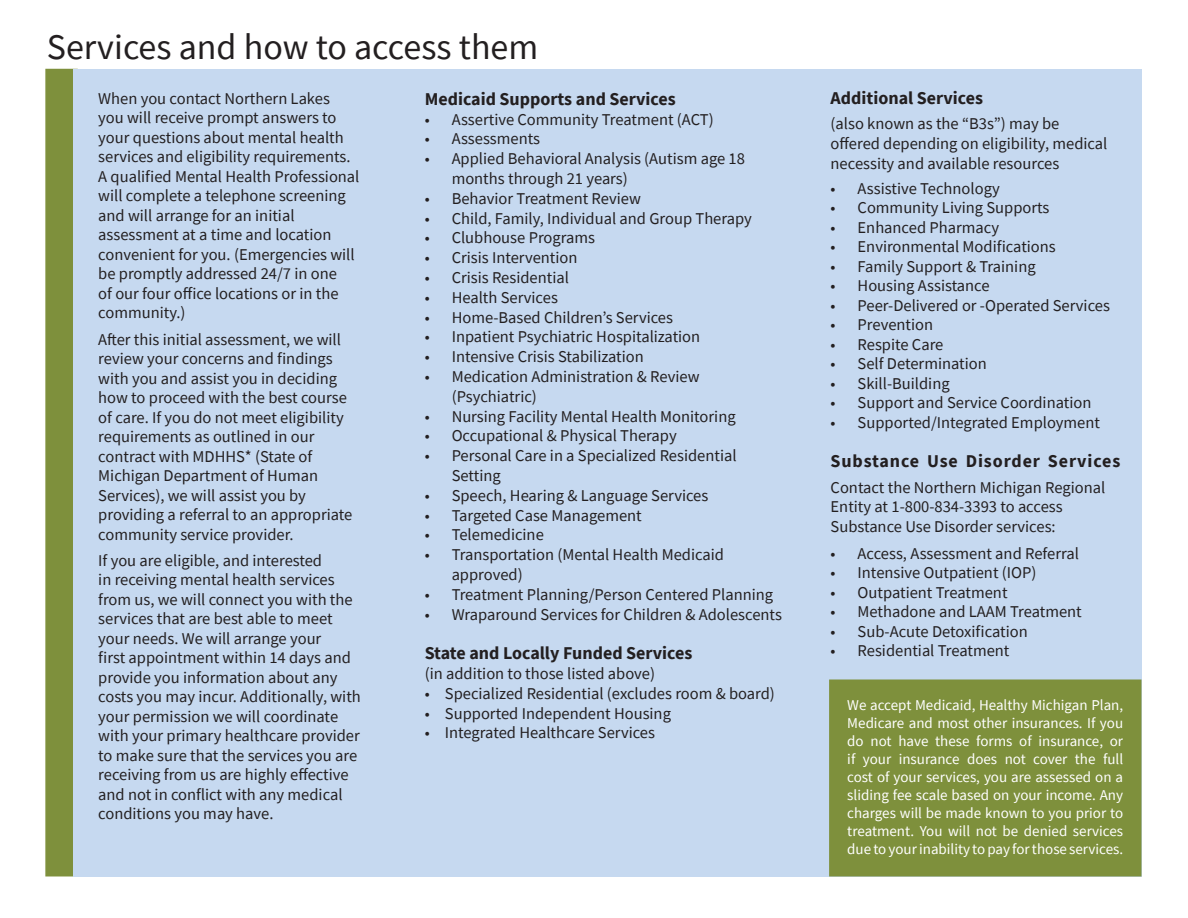
<style>
.page{position:relative;width:1188px;height:918px;background:#fff}
.page>*{position:absolute;margin:0;border:0;box-sizing:border-box;transform-origin:0 0}
.Main_Headline{font:36px "Source Sans Pro";color:#231f20}
.Subhead_2{font:700 18px "Source Sans Pro";color:#231f20}
.Subhead_2-2{font:700 18px "Source Sans Pro";letter-spacing:.05em;color:#231f20}
.List{font:700 18px "Source Sans Pro";color:#231f20}
.Body_text{font:16.5px/19.5px "Source Sans Pro";color:#231f20}
.List-2{font:16.5px/19.8px "Source Sans Pro";color:#231f20}
.Subhead_2-3{font:16.5px/19.8px "Source Sans Pro";color:#231f20}
.t1{font:15px/18px "Source Sans Pro";color:#fff;text-align:justify}
</style>
<div class="page">
<div style="left:45px;top:69px;width:33px;height:807px;background:#7e903c;border:2px solid #7e903c"></div>
<div style="left:73px;top:69px;width:1069px;height:807px;background:#c6d9f0"></div>
<div style="left:829px;top:680px;width:313px;height:196px;background:#7e903c;border:2px solid #7e903c"></div>
<p class="Main_Headline" style="left:47px;top:24px;width:493px">Services and how to access them</p>
<p class="Body_text" style="left:98px;top:89px;width:263px">When you contact Northern Lakes you will receive prompt answers to your questions about mental health services and eligibility requirements.<br>A qualified Mental Health Professional will complete a telephone screening and will arrange for an initial assessment at a time and location convenient for you. (Emergencies will be promptly addressed 24/7 in one<br>of our four office locations or in the community.)</p>
<p class="Body_text" style="left:98px;top:329px;width:256px">After this initial assessment, we will review your concerns and findings with you and assist you in deciding how to proceed with the best course of care. If you do not meet eligibility requirements as outlined in our contract with MDHHS* (State of Michigan Department of Human Services), we will assist you by providing a referral to an appropriate community service provider.</p>
<p class="Body_text" style="left:98px;top:551px;width:264px">If you are eligible, and interested<br>in receiving mental health services from us, we will connect you with the services that are best able to meet your needs. We will arrange your<br>first appointment within 14 days and provide you information about any costs you may incur. Additionally, with your permission we will coordinate with your primary healthcare provider to make sure that the services you are receiving from us are highly effective and not in conflict with any medical conditions you may have.</p>
<p class="List" style="left:425px;top:87px;width:253px">Medicaid Supports and Services</p>
<p class="List-2" style="left:425px;top:109px;width:291px">• Assertive Community Treatment (ACT)</p>
<p class="List-2" style="left:425px;top:129px;width:117px">• Assessments</p>
<p class="List-2" style="left:452px;top:149px;width:295px;text-indent:-27px">• Applied Behavioral Analysis (Autism age 18 months through 21 years)</p>
<p class="List-2" style="left:425px;top:188px;width:218px">• Behavior Treatment Review</p>
<p class="List-2" style="left:425px;top:208px;width:329px">• Child, Family, Individual and Group Therapy</p>
<p class="List-2" style="left:425px;top:228px;width:172px">• Clubhouse Programs</p>
<p class="List-2" style="left:425px;top:248px;width:154px">• Crisis Intervention</p>
<p class="List-2" style="left:425px;top:268px;width:146px">• Crisis Residential</p>
<p class="List-2" style="left:425px;top:287px;width:135px">• Health Services</p>
<p class="List-2" style="left:425px;top:307px;width:250px">• Home-Based Children’s Services</p>
<p class="List-2" style="left:425px;top:327px;width:277px">• Inpatient Psychiatric Hospitalization</p>
<p class="List-2" style="left:425px;top:347px;width:221px">• Intensive Crisis Stabilization</p>
<p class="List-2" style="left:452px;top:367px;width:249px;text-indent:-27px">• Medication Administration &amp; Review (Psychiatric)</p>
<p class="List-2" style="left:425px;top:406px;width:313px">• Nursing Facility Mental Health Monitoring</p>
<p class="List-2" style="left:425px;top:426px;width:254px">• Occupational &amp; Physical Therapy</p>
<p class="List-2" style="left:452px;top:446px;width:286px;text-indent:-27px">• Personal Care in a Specialized Residential<br>Setting</p>
<p class="List-2" style="left:425px;top:485px;width:285px">• Speech, Hearing &amp; Language Services</p>
<p class="List-2" style="left:425px;top:505px;width:219px">• Targeted Case Management</p>
<p class="List-2" style="left:425px;top:525px;width:121px">• Telemedicine</p>
<p class="List-2" style="left:452px;top:545px;width:274px;text-indent:-27px">• Transportation (Mental Health Medicaid approved)</p>
<p class="List-2" style="left:425px;top:584px;width:350px">• Treatment Planning/Person Centered Planning</p>
<p class="List-2" style="left:425px;top:604px;width:359px">• Wraparound Services for Children &amp; Adolescents</p>
<p class="Subhead_2" style="left:425px;top:641px;width:269px">State and Locally Funded Services</p>
<p class="Subhead_2-3" style="left:425px;top:664px;width:232px">(in addition to those listed above)</p>
<p class="List-2" style="left:425px;top:683px;width:352px">• Specialized Residential (excludes room &amp; board)</p>
<p class="List-2" style="left:425px;top:703px;width:248px">• Supported Independent Housing</p>
<p class="List-2" style="left:425px;top:723px;width:232px">• Integrated Healthcare Services</p>
<p class="Subhead_2" style="left:831px;top:86px;width:154px">Additional Services</p>
<p class="Subhead_2-3" style="left:831px;top:114px;width:278px">(also known as the “B3s”) may be offered depending on eligibility, medical necessity and available resources</p>
<p class="List-2" style="left:831px;top:178px;width:171px">• Assistive Technology</p>
<p class="List-2" style="left:831px;top:198px;width:220px">• Community Living Supports</p>
<p class="List-2" style="left:831px;top:217px;width:170px">• Enhanced Pharmacy</p>
<p class="List-2" style="left:831px;top:237px;width:227px">• Environmental Modifications</p>
<p class="List-2" style="left:831px;top:256px;width:207px">• Family Support &amp; Training</p>
<p class="List-2" style="left:831px;top:276px;width:161px">• Housing Assistance</p>
<p class="List-2" style="left:831px;top:295px;width:281px">• Peer-Delivered or -Operated Services</p>
<p class="List-2" style="left:831px;top:315px;width:104px">• Prevention</p>
<p class="List-2" style="left:831px;top:334px;width:114px">• Respite Care</p>
<p class="List-2" style="left:831px;top:354px;width:158px">• Self Determination</p>
<p class="List-2" style="left:831px;top:373px;width:121px">• Skill-Building</p>
<p class="List-2" style="left:831px;top:393px;width:262px">• Support and Service Coordination</p>
<p class="List-2" style="left:831px;top:412px;width:271px">• Supported/Integrated Employment</p>
<p class="Subhead_2-2" style="left:831px;top:449px;width:291px">Substance Use Disorder Services</p>
<p class="Body_text" style="left:831px;top:477px;width:276px">Contact the Northern Michigan Regional<br>Entity at 1-800-834-3393 to access<br>Substance Use Disorder services:</p>
<p class="Body_text" style="left:831px;top:543px;width:250px">• Access, Assessment and Referral</p>
<p class="Body_text" style="left:831px;top:563px;width:207px">• Intensive Outpatient (IOP)</p>
<p class="Body_text" style="left:831px;top:582px;width:178px">• Outpatient Treatment</p>
<p class="Body_text" style="left:831px;top:602px;width:253px">• Methadone and LAAM Treatment</p>
<p class="Body_text" style="left:831px;top:621px;width:199px">• Sub-Acute Detoxification</p>
<p class="Body_text" style="left:831px;top:641px;width:180px">• Residential Treatment</p>
<p class="t1" style="left:847px;top:696px;width:277px">We accept Medicaid, Healthy Michigan Plan, Medicare and most other insurances. If you do not have these forms of insurance, or if your insurance does not cover the full cost of your services, you are assessed on a sliding fee scale based on your income. Any charges will be made known to you prior to treatment. You will not be denied services due to your inability to pay for those services.</p>
</div>
